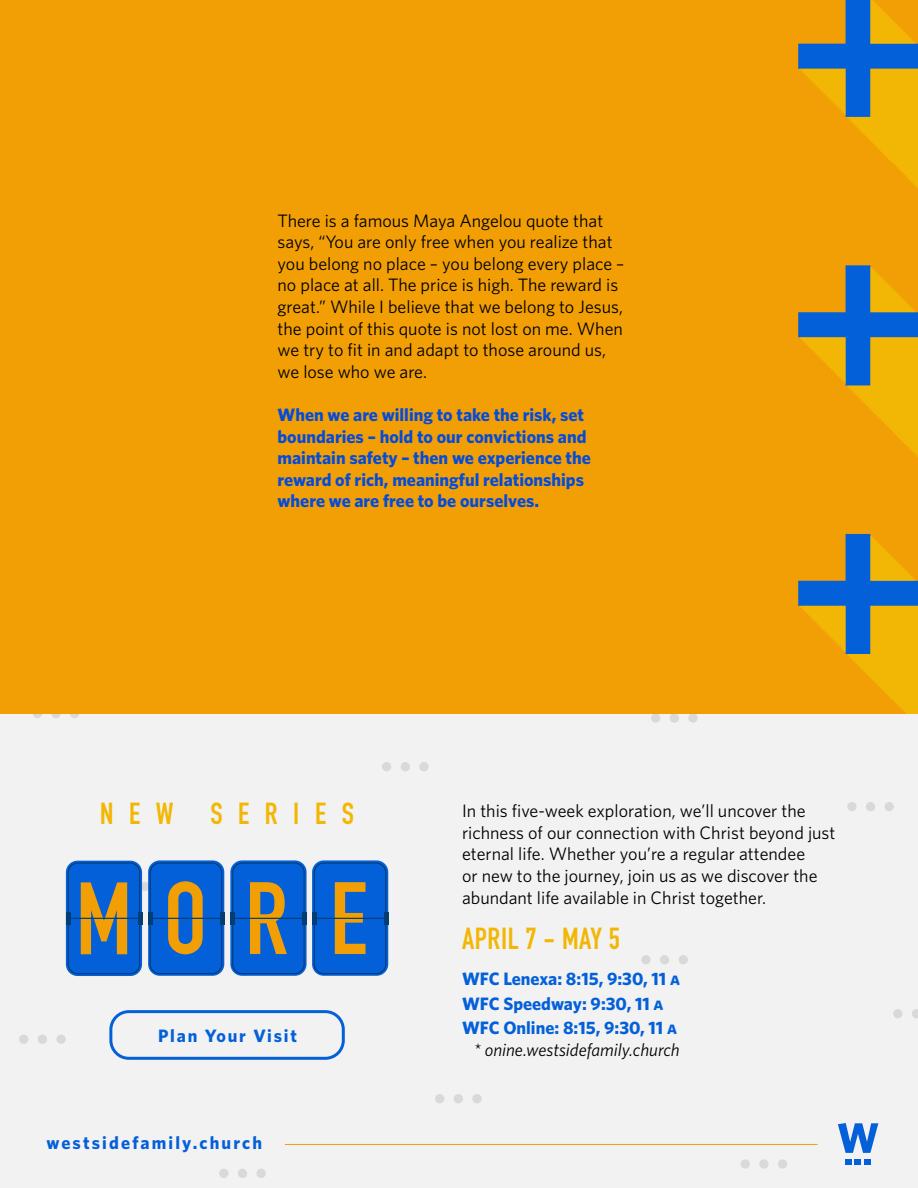
<style>
.page{position:relative;width:918px;height:1188px;background:#fff}
.page>*{position:absolute;margin:0;border:0;box-sizing:border-box;transform-origin:0 0}
.t1{font:700 30px "DIN Condensed";letter-spacing:.02em;color:#f2b705}
.t2{font:700 30px "DIN Condensed";letter-spacing:.52em;color:#f2b705}
.t3{font:18px/21.6px "Whitney HTF";color:#000}
.t4{font:700 18px/21.6px "Whitney HTF";color:#044bd9}
.t5{font:700 18px/24.6px "Whitney HTF";color:#0460d9}
.t6{font:italic 18px "Whitney HTF";color:#000}
.t7{font:700 18px "Whitney HTF";letter-spacing:.12em;color:#0460d9}
.t8{font:700 18px "Whitney HTF";letter-spacing:.1em;color:#0460d9}
.s1{font-family:"Whitney HTF Bold SC";font-weight:400}
</style>
<div class="page">
<div style="left:0;top:0;width:918px;height:719px;background:#f29f05"></div>
<svg style="left:798px;top:534px;width:120px;height:181px"></svg>
<svg style="left:798px;top:265px;width:120px;height:192px"></svg>
<svg style="left:798px;top:0;width:120px;height:188px"></svg>
<div style="left:0;top:715px;width:918px;height:473px;background:#f2f2f2"></div>
<div style="left:435px;top:1094px;width:9px;height:9px;background:#d9d9d9;border-radius:50%"></div>
<div style="left:454px;top:1094px;width:9px;height:9px;background:#d9d9d9;border-radius:50%"></div>
<div style="left:472px;top:1094px;width:10px;height:9px;background:#d9d9d9;border-radius:50%"></div>
<svg style="left:651px;top:715px;width:9px;height:8px"></svg>
<svg style="left:670px;top:715px;width:9px;height:8px"></svg>
<svg style="left:688px;top:715px;width:10px;height:8px"></svg>
<div style="left:847px;top:802px;width:10px;height:9px;background:#d9d9d9;border-radius:50%"></div>
<div style="left:866px;top:802px;width:9px;height:9px;background:#d9d9d9;border-radius:50%"></div>
<div style="left:885px;top:802px;width:9px;height:9px;background:#d9d9d9;border-radius:50%"></div>
<div style="left:893px;top:1009px;width:10px;height:9px;background:#d9d9d9;border-radius:50%"></div>
<svg style="left:912px;top:1009px;width:6px;height:9px"></svg>
<div style="left:382px;top:762px;width:9px;height:9px;background:#d9d9d9;border-radius:50%"></div>
<div style="left:401px;top:762px;width:9px;height:9px;background:#d9d9d9;border-radius:50%"></div>
<div style="left:419px;top:762px;width:10px;height:9px;background:#d9d9d9;border-radius:50%"></div>
<div style="left:641px;top:955px;width:10px;height:9px;background:#d9d9d9;border-radius:50%"></div>
<div style="left:660px;top:955px;width:9px;height:9px;background:#d9d9d9;border-radius:50%"></div>
<div style="left:679px;top:955px;width:9px;height:9px;background:#d9d9d9;border-radius:50%"></div>
<div style="left:741px;top:1159px;width:9px;height:10px;background:#d9d9d9;border-radius:50%"></div>
<div style="left:759px;top:1159px;width:10px;height:10px;background:#d9d9d9;border-radius:50%"></div>
<div style="left:778px;top:1159px;width:9px;height:10px;background:#d9d9d9;border-radius:50%"></div>
<div style="left:219px;top:1169px;width:10px;height:9px;background:#d9d9d9;border-radius:50%"></div>
<div style="left:238px;top:1169px;width:9px;height:9px;background:#d9d9d9;border-radius:50%"></div>
<div style="left:256px;top:1169px;width:10px;height:9px;background:#d9d9d9;border-radius:50%"></div>
<svg style="left:140px;top:882px;width:10px;height:9px"></svg>
<svg style="left:33px;top:715px;width:9px;height:3px"></svg>
<svg style="left:52px;top:715px;width:8px;height:3px"></svg>
<svg style="left:70px;top:715px;width:9px;height:3px"></svg>
<div style="left:19px;top:1035px;width:9px;height:9px;background:#d9d9d9;border-radius:50%"></div>
<div style="left:38px;top:1035px;width:9px;height:9px;background:#d9d9d9;border-radius:50%"></div>
<div style="left:56px;top:1035px;width:10px;height:9px;background:#d9d9d9;border-radius:50%"></div>
<div style="left:66px;top:861px;width:76px;height:115px;background:#0460d9;border-radius:12px"></div>
<svg style="left:81px;top:882px;width:46px;height:72px"></svg>
<div style="left:148px;top:860px;width:76px;height:116px;background:#0460d9;border-radius:12px"></div>
<svg style="left:168px;top:881px;width:35px;height:73px"></svg>
<div style="left:230px;top:860px;width:77px;height:116px;background:#0460d9;border-radius:12px"></div>
<svg style="left:250px;top:882px;width:37px;height:72px"></svg>
<div style="left:312px;top:860px;width:76px;height:116px;background:#0460d9;border-radius:12px"></div>
<svg style="left:335px;top:882px;width:31px;height:72px"></svg>
<hr style="left:138px;top:912px;width:4px;height:13px;background:#023e73">
<div style="left:68px;top:862px;width:72px;height:112px;border:1px solid #023e73;border-radius:9px"></div>
<hr style="left:66px;top:912px;width:4px;height:13px;background:#023e73">
<hr style="left:68px;top:918px;width:72px;height:1px;background:#023e73">
<hr style="left:220px;top:912px;width:4px;height:13px;background:#023e73">
<div style="left:150px;top:862px;width:72px;height:112px;border:1px solid #023e73;border-radius:9px"></div>
<hr style="left:148px;top:912px;width:4px;height:13px;background:#023e73">
<hr style="left:150px;top:918px;width:72px;height:1px;background:#023e73">
<div style="left:302px;top:912px;width:5px;height:13px;background:#023e73"></div>
<div style="left:232px;top:862px;width:73px;height:112px;border:1px solid #023e73;border-radius:9px"></div>
<div style="left:230px;top:912px;width:5px;height:13px;background:#023e73"></div>
<hr style="left:233px;top:918px;width:71px;height:1px;background:#023e73">
<hr style="left:384px;top:912px;width:4px;height:13px;background:#023e73">
<div style="left:314px;top:862px;width:72px;height:112px;border:1px solid #023e73;border-radius:9px"></div>
<hr style="left:312px;top:912px;width:4px;height:13px;background:#023e73">
<hr style="left:314px;top:918px;width:72px;height:1px;background:#023e73">
<div style="left:109px;top:1010px;width:236px;height:50px;border:3px solid #0460d9;border-radius:18px"></div>
<svg style="left:798px;top:1123px;width:81px;height:42px"></svg>
<div style="left:864px;top:1159px;width:7px;height:6px;background:#0460d9"></div>
<hr style="left:285px;top:1144px;width:533px;height:1px;background:#f29f05">
<p class="t3" style="left:278px;top:209px;width:348px">There is a famous Maya Angelou quote that says, “You are only free when you realize that you belong no place – you belong every place – no place at all. The price is high. The reward is great.” While I believe that we belong to Jesus, the point of this quote is not lost on me. When we try to fit in and adapt to those around us, we lose who we are.</p>
<p class="t4" style="left:278px;top:403px;width:315px">When we are willing to take the risk, set boundaries – hold to our convictions and maintain safety – then we experience the reward of rich, meaningful relationships where we are free to be ourselves.</p>
<h1 class="t2" style="left:100px;top:793px;width:255px">NEW SERIES</h1>
<p class="t8" style="left:158px;top:1024px;width:140px">Plan Your Visit</p>
<p class="t7" style="left:46px;top:1132px;width:217px">westsidefamily.church</p>
<p class="t3" style="left:462px;top:800px;width:375px">In this five-week exploration, we’ll uncover the richness of our connection with Christ beyond just eternal life. Whether you’re a regular attendee<br>or new to the journey, join us as we discover the abundant life available in Christ together.</p>
<h1 class="t1" style="left:462px;top:919px;width:160px">APRIL 7 - MAY 5</h1>
<p class="t5" style="left:462px;top:966px;width:219px">WFC Lenexa: 8:15, 9:30, 11 <span class="s1">a<br></span>WFC Speedway: 9:30, 11 <span class="s1">a<br></span>WFC Online: 8:15, 9:30, 11 <span class="s1">a</span></p>
<p class="t6" style="left:474px;top:1039px;width:208px">* onine.westsidefamily.church</p>
</div>
